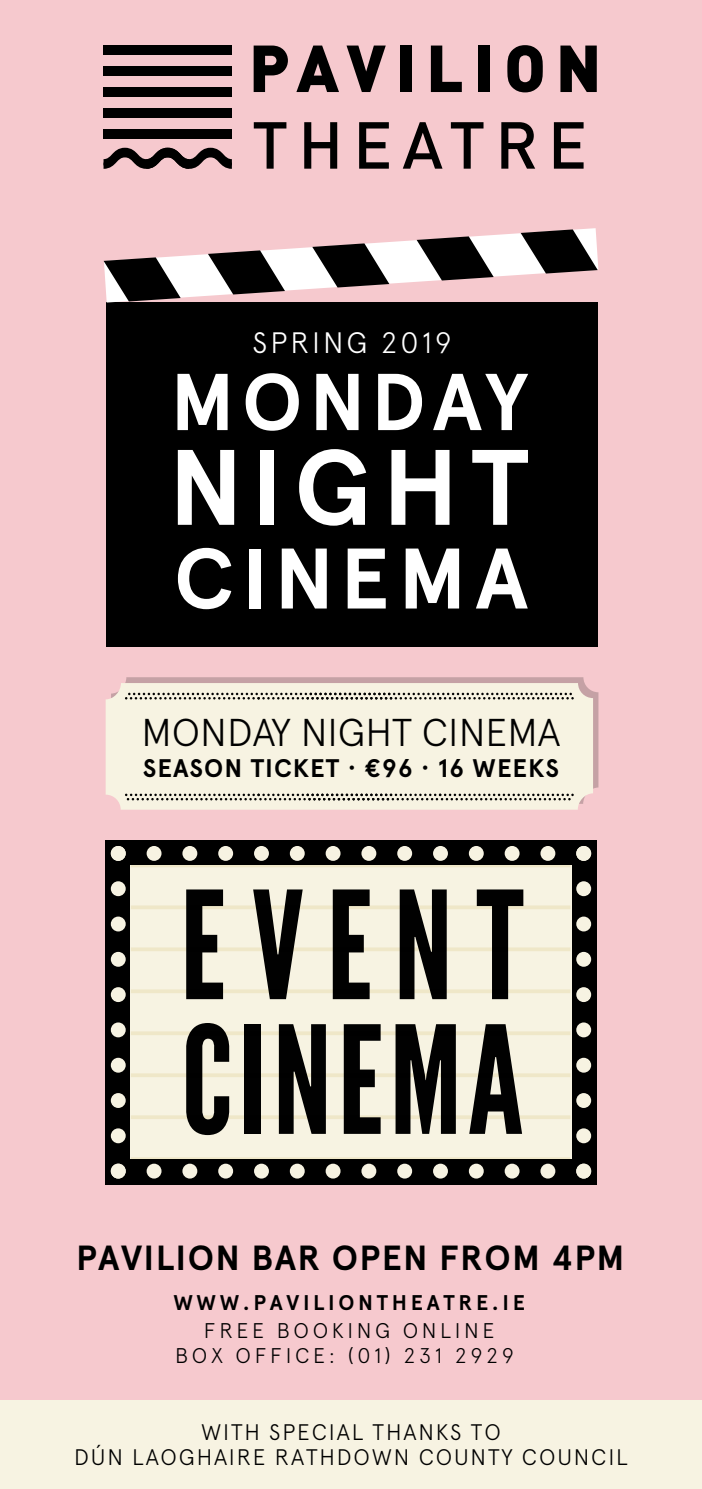
<style>
.page{position:relative;width:702px;height:1489px;background:#fff}
.page>*{position:absolute;margin:0;border:0;box-sizing:border-box;transform-origin:0 0}
.t1{font:700 107px "Apercu";letter-spacing:.09em;color:#fff}
.t2{font:700 85.5px "Apercu";letter-spacing:.095em;color:#fff}
.t3{font:700 80.25px "Apercu";letter-spacing:.08em;color:#fff}
.t4{font:300 38.75px "Apercu";color:#010101}
.t5{font:700 35px "Apercu";letter-spacing:.04em;color:#000}
.t6{font:300 29.5px "Apercu";letter-spacing:.1em;color:#fff}
.t7{font:700 25.5px "Apercu";letter-spacing:.04em;color:#000}
.t8{font:300 22.5px/25px "Apercu";letter-spacing:.08em;color:#000;text-align:center}
.t9{font:300 21.25px/25.5px "Apercu";letter-spacing:.17em;color:#000;text-align:center}
.t10{font:700 21.25px "Apercu";letter-spacing:.17em;color:#000}
</style>
<div class="page">
<div style="left:0;top:0;width:702px;height:1488px;background:#f6c9ce"></div>
<svg style="left:254px;top:122px;width:32px;height:47px"></svg>
<svg style="left:304px;top:122px;width:33px;height:47px"></svg>
<svg style="left:359px;top:122px;width:30px;height:47px"></svg>
<svg style="left:403px;top:122px;width:39px;height:47px"></svg>
<svg style="left:451px;top:122px;width:32px;height:47px"></svg>
<svg style="left:501px;top:122px;width:34px;height:47px"></svg>
<svg style="left:554px;top:122px;width:29px;height:47px"></svg>
<svg style="left:253px;top:46px;width:35px;height:46px"></svg>
<svg style="left:296px;top:46px;width:43px;height:46px"></svg>
<svg style="left:346px;top:46px;width:40px;height:46px"></svg>
<div style="left:400px;top:46px;width:11px;height:46px;background:#000"></div>
<svg style="left:431px;top:46px;width:31px;height:46px"></svg>
<div style="left:478px;top:46px;width:11px;height:46px;background:#000"></div>
<svg style="left:507px;top:45px;width:36px;height:47px"></svg>
<svg style="left:560px;top:46px;width:36px;height:46px"></svg>
<div style="left:103px;top:66px;width:129px;height:10px;background:#000"></div>
<div style="left:103px;top:87px;width:129px;height:10px;background:#000"></div>
<svg style="left:103px;top:148px;width:129px;height:21px"></svg>
<div style="left:103px;top:45px;width:129px;height:10px;background:#000"></div>
<div style="left:103px;top:129px;width:129px;height:10px;background:#000"></div>
<div style="left:103px;top:108px;width:129px;height:10px;background:#000"></div>
<div style="left:0;top:1400px;width:702px;height:88px;background:#f7f3e2"></div>
<svg style="left:111px;top:677px;width:487px;height:126px;fill:#c5a1a5"></svg>
<div style="left:106px;top:683px;width:487px;height:126px;background:#f7f3e2;border-radius:15px"></div>
<svg style="left:125px;top:692px;width:448px;height:7px"></svg>
<svg style="left:125px;top:793px;width:448px;height:7px"></svg>
<div style="left:106px;top:303px;width:492px;height:343px;background:#000"></div>
<svg style="left:104px;top:228px;width:494px;height:74px"></svg>
<div style="left:105px;top:840px;width:491px;height:344px;background:#000"></div>
<div style="left:130px;top:865px;width:441px;height:294px;background:#f7f3e2"></div>
<svg style="left:186px;top:889px;width:37px;height:110px"></svg>
<svg style="left:253px;top:889px;width:50px;height:110px"></svg>
<svg style="left:333px;top:889px;width:36px;height:110px"></svg>
<svg style="left:399px;top:889px;width:47px;height:110px"></svg>
<svg style="left:477px;top:889px;width:46px;height:110px"></svg>
<svg style="left:186px;top:1023px;width:43px;height:111px"></svg>
<div style="left:245px;top:1024px;width:16px;height:109px;background:#010101"></div>
<svg style="left:279px;top:1024px;width:47px;height:109px"></svg>
<svg style="left:344px;top:1024px;width:36px;height:109px"></svg>
<svg style="left:395px;top:1024px;width:61px;height:109px"></svg>
<svg style="left:469px;top:1024px;width:53px;height:109px"></svg>
<svg style="left:131px;top:905px;width:439px;height:4px;fill:#efe7c8"></svg>
<svg style="left:131px;top:865px;width:439px;height:2px"></svg>
<svg style="left:131px;top:947px;width:439px;height:4px;fill:#efe7c8"></svg>
<svg style="left:131px;top:989px;width:439px;height:4px;fill:#efe7c8"></svg>
<svg style="left:131px;top:1031px;width:439px;height:4px"></svg>
<svg style="left:131px;top:1073px;width:439px;height:4px"></svg>
<hr style="left:131px;top:1115px;width:439px;height:3px;background:#f7f3e2">
<hr style="left:131px;top:1157px;width:439px;height:3px;background:#f7f3e2">
<div style="left:147px;top:846px;width:14px;height:14px;background:#f7f3e2;border-radius:50%"></div>
<div style="left:182px;top:846px;width:15px;height:14px;background:#f7f3e2;border-radius:50%"></div>
<div style="left:218px;top:846px;width:15px;height:14px;background:#f7f3e2;border-radius:50%"></div>
<div style="left:254px;top:846px;width:15px;height:14px;background:#f7f3e2;border-radius:50%"></div>
<div style="left:290px;top:846px;width:15px;height:14px;background:#f7f3e2;border-radius:50%"></div>
<div style="left:325px;top:846px;width:15px;height:14px;background:#f7f3e2;border-radius:50%"></div>
<div style="left:361px;top:846px;width:15px;height:14px;background:#f7f3e2;border-radius:50%"></div>
<div style="left:397px;top:846px;width:15px;height:14px;background:#f7f3e2;border-radius:50%"></div>
<div style="left:433px;top:846px;width:15px;height:14px;background:#f7f3e2;border-radius:50%"></div>
<div style="left:469px;top:846px;width:14px;height:14px;background:#f7f3e2;border-radius:50%"></div>
<div style="left:504px;top:846px;width:15px;height:14px;background:#f7f3e2;border-radius:50%"></div>
<div style="left:540px;top:846px;width:15px;height:14px;background:#f7f3e2;border-radius:50%"></div>
<div style="left:147px;top:1163px;width:14px;height:15px;background:#f7f3e2;border-radius:50%"></div>
<div style="left:182px;top:1163px;width:15px;height:15px;background:#f7f3e2;border-radius:50%"></div>
<div style="left:218px;top:1163px;width:15px;height:15px;background:#f7f3e2;border-radius:50%"></div>
<div style="left:254px;top:1163px;width:15px;height:15px;background:#f7f3e2;border-radius:50%"></div>
<div style="left:290px;top:1163px;width:15px;height:15px;background:#f7f3e2;border-radius:50%"></div>
<div style="left:325px;top:1163px;width:15px;height:15px;background:#f7f3e2;border-radius:50%"></div>
<div style="left:361px;top:1163px;width:15px;height:15px;background:#f7f3e2;border-radius:50%"></div>
<div style="left:397px;top:1163px;width:15px;height:15px;background:#f7f3e2;border-radius:50%"></div>
<div style="left:433px;top:1163px;width:15px;height:15px;background:#f7f3e2;border-radius:50%"></div>
<div style="left:469px;top:1163px;width:14px;height:15px;background:#f7f3e2;border-radius:50%"></div>
<div style="left:504px;top:1163px;width:15px;height:15px;background:#f7f3e2;border-radius:50%"></div>
<div style="left:540px;top:1163px;width:15px;height:15px;background:#f7f3e2;border-radius:50%"></div>
<div style="left:111px;top:846px;width:15px;height:14px;background:#f7f3e2;border-radius:50%"></div>
<div style="left:111px;top:881px;width:15px;height:15px;background:#f7f3e2;border-radius:50%"></div>
<div style="left:111px;top:916px;width:15px;height:15px;background:#f7f3e2;border-radius:50%"></div>
<div style="left:111px;top:951px;width:15px;height:15px;background:#f7f3e2;border-radius:50%"></div>
<div style="left:111px;top:987px;width:15px;height:15px;background:#f7f3e2;border-radius:50%"></div>
<div style="left:111px;top:1022px;width:15px;height:15px;background:#f7f3e2;border-radius:50%"></div>
<div style="left:111px;top:1057px;width:15px;height:15px;background:#f7f3e2;border-radius:50%"></div>
<div style="left:111px;top:1092px;width:15px;height:15px;background:#f7f3e2;border-radius:50%"></div>
<div style="left:111px;top:1128px;width:15px;height:15px;background:#f7f3e2;border-radius:50%"></div>
<div style="left:111px;top:1163px;width:15px;height:15px;background:#f7f3e2;border-radius:50%"></div>
<div style="left:576px;top:846px;width:15px;height:14px;background:#f7f3e2;border-radius:50%"></div>
<div style="left:576px;top:881px;width:15px;height:15px;background:#f7f3e2;border-radius:50%"></div>
<div style="left:576px;top:916px;width:15px;height:15px;background:#f7f3e2;border-radius:50%"></div>
<div style="left:576px;top:951px;width:15px;height:15px;background:#f7f3e2;border-radius:50%"></div>
<div style="left:576px;top:987px;width:15px;height:15px;background:#f7f3e2;border-radius:50%"></div>
<div style="left:576px;top:1022px;width:15px;height:15px;background:#f7f3e2;border-radius:50%"></div>
<div style="left:576px;top:1057px;width:15px;height:15px;background:#f7f3e2;border-radius:50%"></div>
<div style="left:576px;top:1092px;width:15px;height:15px;background:#f7f3e2;border-radius:50%"></div>
<div style="left:576px;top:1128px;width:15px;height:15px;background:#f7f3e2;border-radius:50%"></div>
<div style="left:576px;top:1163px;width:15px;height:15px;background:#f7f3e2;border-radius:50%"></div>
<h3 class="t6" style="left:252px;top:325px;width:201px">SPRING 2019</h3>
<h3 class="t3" style="left:170px;top:353px;width:359px">MONDAY</h3>
<h1 class="t1" style="left:168px;top:423px;width:362px">NIGHT</h1>
<h2 class="t2" style="left:174px;top:527px;width:356px">CINEMA</h2>
<h3 class="t4" style="left:141px;top:709px;width:420px">MONDAY NIGHT CINEMA</h3>
<p class="t7" style="left:143px;top:752px;width:418px">SEASON TICKET · €96 · 16 WEEKS</p>
<h3 class="t5" style="left:76px;top:1236px;width:550px">PAVILION BAR OPEN FROM 4PM</h3>
<p class="t10" style="left:173px;top:1289px;width:353px">WWW.PAVILIONTHEATRE.IE</p>
<p class="t9" style="left:175px;top:1317px;width:340px">FREE BOOKING ONLINE<br>BOX OFFICE: (01) 231 2929</p>
<p class="t8" style="left:74px;top:1419px;width:555px">WITH SPECIAL THANKS TO<br>DÚN LAOGHAIRE RATHDOWN COUNTY COUNCIL</p>
</div>
